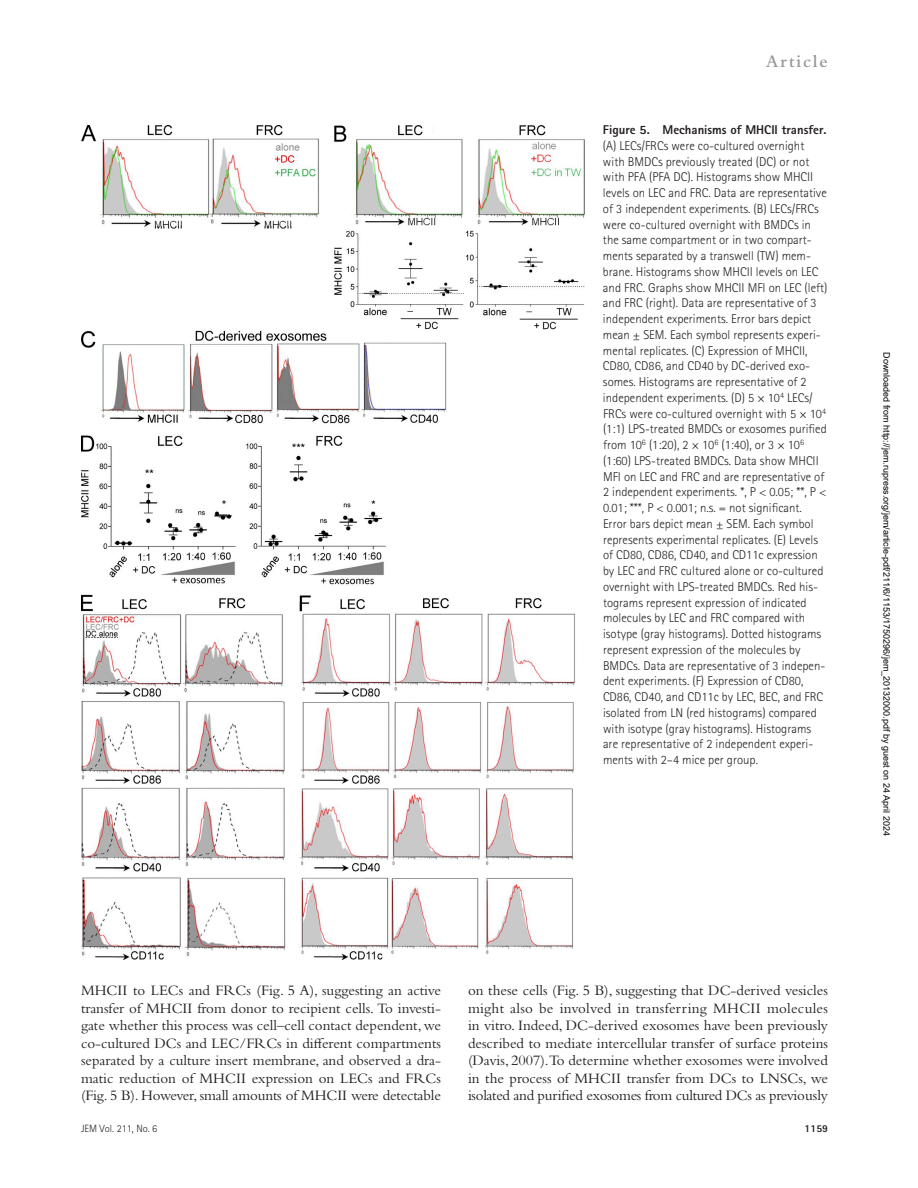
<style>
.page{position:relative;width:918px;height:1188px;background:#fff}
.page>*{position:absolute;margin:0;border:0;box-sizing:border-box;transform-origin:0 0}
.t1{font:600 18px "Bembo Std";letter-spacing:.1em;color:#949698}
.t2{font:15px/17.5px "Bembo Std";letter-spacing:-.02em;color:#231f20;text-align:justify}
.t3{font:300 12.75px/15.8px "Rotis Sans Serif Std";color:#231f20}
.t4{font:800 12.75px "Rotis Sans Serif Std";color:#231f20}
.t5{font:300 10.5px "Rotis Sans Serif Std";color:#231f20}
.t6{font:800 10.5px "Rotis Sans Serif Std";color:#231f20}
.t7{font:9px "Arial";color:#000}
</style>
<div class="page">
<img style="left:81px;top:125px;width:504px;height:835px">
<h1 class="t1" style="left:766px;top:51px;width:64px">Article</h1>
<p class="t4" style="left:603px;top:122px;width:225px">Figure 5. Mechanisms of MHCII transfer.</p>
<p class="t3" style="left:603px;top:138px;width:226px">(A) LECs/FRCs were co-cultured overnight with BMDCs previously treated (DC) or not with PFA (PFA DC). Histograms show MHCII levels on LEC and FRC. Data are representative of 3 independent experiments. (B) LECs/FRCs were co-cultured overnight with BMDCs in the same compartment or in two compart&shy;ments separated by a transwell (TW) mem&shy;brane. Histograms show MHCII levels on LEC and FRC. Graphs show MHCII MFI on LEC (left) and FRC (right). Data are representative of 3 independent experiments. Error bars depict mean ± SEM. Each symbol represents experi&shy;mental replicates. (C) Expression of MHCII, CD80, CD86, and CD40 by DC-derived exo&shy;somes. Histograms are representative of 2 independent experiments. (D) 5 × 10<sup>4</sup> LECs/ FRCs were co-cultured overnight with 5 × 10<sup>4 </sup>(1:1) LPS-treated BMDCs or exosomes purified from 10<sup>6</sup> (1:20), 2 × 10<sup>6</sup> (1:40), or 3 × 10<sup>6 </sup>(1:60) LPS-treated BMDCs. Data show MHCII MFI on LEC and FRC and are representative of 2 independent experiments. *, P &lt; 0.05; **, P &lt; 0.01; ***, P &lt; 0.001; n.s. = not significant.<br>Error bars depict mean ± SEM. Each symbol represents experimental replicates. (E) Levels of CD80, CD86, CD40, and CD11c expression by LEC and FRC cultured alone or co-cultured overnight with LPS-treated BMDCs. Red his&shy;tograms represent expression of indicated molecules by LEC and FRC compared with isotype (gray histograms). Dotted histograms represent expression of the molecules by BMDCs. Data are representative of 3 indepen&shy;dent experiments. (F) Expression of CD80, CD86, CD40, and CD11c by LEC, BEC, and FRC isolated from LN (red histograms) compared with isotype (gray histograms). Histograms are representative of 2 independent experi&shy;ments with 2–4 mice per group.</p>
<p class="t7" style="left:890px;top:352px;width:485px;rotate:90deg">Downloaded from http://jem.rupress.org/jem/article-pdf/211/6/1153/1750296/jem_20132000.pdf by guest on 24 April 2024</p>
<p class="t2" style="left:81px;top:981px;width:362px">MHCII to LECs and FRCs (Fig. 5 A), suggesting an active transfer of MHCII from donor to recipient cells. To investi&shy;gate whether this process was cell–cell contact dependent, we co-cultured DCs and LEC/FRCs in different compartments separated by a culture insert membrane, and observed a dra&shy;matic reduction of MHCII expression on LECs and FRCs (Fig. 5 B). However, small amounts of MHCII were detectable</p>
<p class="t2" style="left:468px;top:981px;width:362px">on these cells (Fig. 5 B), suggesting that DC-derived vesicles might also be involved in transferring MHCII molecules in vitro. Indeed, DC-derived exosomes have been previously described to mediate intercellular transfer of surface proteins (Davis, 2007).To determine whether exosomes were involved in the process of MHCII transfer from DCs to LNSCs, we isolated and purified exosomes from cultured DCs as previously</p>
<p class="t5" style="left:81px;top:1123px;width:78px">JEM Vol. 211, No. 6</p>
<p class="t6" style="left:805px;top:1122px;width:25px">1159</p>
</div>
